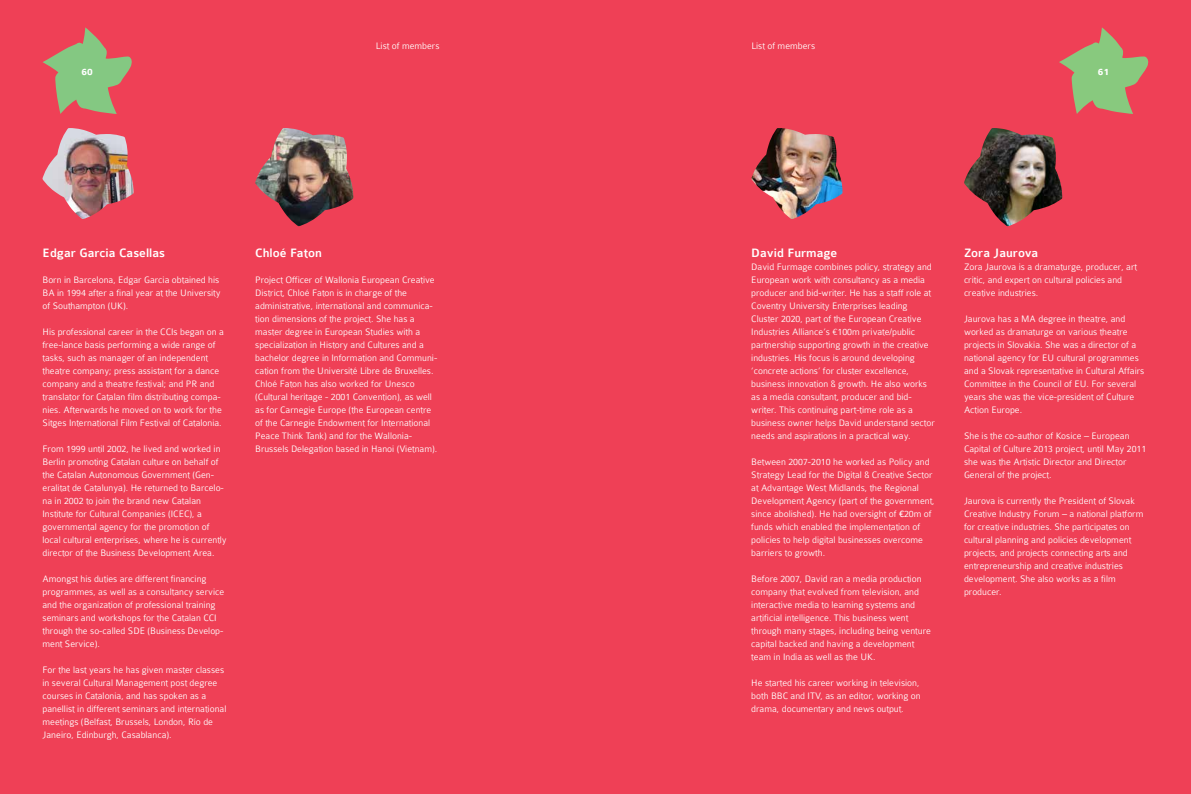
<style>
.page{position:relative;width:1191px;height:794px;background:#fff}
.page>*{position:absolute;margin:0;border:0;box-sizing:border-box;transform-origin:0 0}
.t1{font:500 13px "Colaborate";color:#fff}
.t2{font:300 10px/13px "Colaborate";color:#fff}
.t3{font:700 10px "Colaborate";color:#fff}
.s1{font-family:"Calibri"}
.s2{font-family:"Calibri";font-weight:400}
</style>
<div class="page">
<div style="left:595px;top:0;width:596px;height:794px;background:#ef4056"></div>
<div style="left:0;top:0;width:595px;height:794px;background:#ef4056"></div>
<svg style="left:1059px;top:27px;width:89px;height:87px"></svg>
<svg style="left:42px;top:27px;width:90px;height:87px"></svg>
<img style="left:42px;top:128px;width:92px;height:91px">
<img style="left:255px;top:128px;width:99px;height:98px">
<img style="left:751px;top:128px;width:91px;height:91px">
<img style="left:964px;top:128px;width:98px;height:98px">
<p class="t2" style="left:376px;top:39px;width:65px">List of members</p>
<p class="t2" style="left:751px;top:39px;width:65px">List of members</p>
<p class="t3" style="left:81px;top:67px;width:13px">60</p>
<p class="t3" style="left:1098px;top:67px;width:13px">61</p>
<h1 class="t1" style="left:43px;top:246px;width:124px">Edgar Garcia Casellas</h1>
<p class="t2" style="left:43px;top:273px;width:180px;text-align:justify">Born in Barcelona, Edgar Garcia obtained his BA in 1994 after a final year at the University of Southampton (UK).</p>
<p class="t2" style="left:43px;top:325px;width:183px">His professional career in the CCIs began on a free-lance basis performing a wide range of tasks, such as manager of an independent theatre company; press assistant for a dance company and a theatre festival; and PR and translator for Catalan film distributing compa&shy;nies. Afterwards he moved on to work for the Sitges International Film Festival of Catalonia.</p>
<p class="t2" style="left:43px;top:442px;width:186px">From 1999 until 2002, he lived and worked in Berlin promoting Catalan culture on behalf of the Catalan Autonomous Government (Gen&shy;eralitat de Catalunya). He returned to Barcelo&shy;na in 2002 to join the brand new Catalan Institute for Cultural Companies (ICEC), a governmental agency for the promotion of local cultural enterprises, where he is currently director of the Business Development Area.</p>
<p class="t2" style="left:43px;top:572px;width:183px">Amongst his duties are different financing programmes, as well as a consultancy service and the organization of professional training seminars and workshops for the Catalan CCI through the so-called SDE (Business Develop&shy;ment Service).</p>
<p class="t2" style="left:43px;top:663px;width:185px">For the last years he has given master classes in several Cultural Management post degree courses in Catalonia, and has spoken as a panellist in different seminars and international meetings (Belfast, Brussels, London, Río de Janeiro, Edinburgh, Casablanca).</p>
<h1 class="t1" style="left:255px;top:246px;width:68px">Chloé Faton</h1>
<p class="t2" style="left:255px;top:273px;width:184px">Project Officer of Wallonia European Creative District, Chloé Faton is in charge of the administrative, international and communica&shy;tion dimensions of the project. She has a master degree in European Studies with a specialization in History and Cultures and a bachelor degree in Information and Communi&shy;cation from the Université Libre de Bruxelles.<br>Chloé Faton has also worked for Unesco (Cultural heritage - 2001 Convention), as well as for Carnegie Europe (the European centre of the Carnegie Endowment for International Peace Think Tank) and for the Wallonia-Brussels Delegation based in Hanoi (Vietnam).</p>
<h1 class="t1" style="left:751px;top:246px;width:88px">David Furmage</h1>
<p class="t2" style="left:751px;top:260px;width:185px">David Furmage combines policy, strategy and European work with consultancy as a media producer and bid-writer. He has a staff role at Coventry University Enterprises leading Cluster 2020, part of the European Creative Industries Alliance’s <span class="s1">€</span>100m private/public partnership supporting growth in the creative industries. His focus is around developing ‘concrete actions’ for cluster excellence, business innovation &amp; growth. He also works as a media consultant, producer and bid&shy;writer. This continuing part-time role as a business owner helps David understand sector needs and aspirations in a practical way.</p>
<p class="t2" style="left:751px;top:455px;width:185px">Between 2007-2010 he worked as Policy and Strategy Lead for the Digital &amp; Creative Sector at Advantage West Midlands, the Regional Development Agency (part of the government, since abolished). He had oversight of <span class="s2">€</span>20m of funds which enabled the implementation of policies to help digital businesses overcome barriers to growth.</p>
<p class="t2" style="left:751px;top:572px;width:181px">Before 2007, David ran a media production company that evolved from television, and interactive media to learning systems and artificial intelligence. This business went through many stages, including being venture capital backed and having a development team in India as well as the UK.</p>
<p class="t2" style="left:751px;top:676px;width:171px;text-align:justify">He started his career working in television, both BBC and ITV, as an editor, working on drama, documentary and news output.</p>
<h1 class="t1" style="left:964px;top:246px;width:76px">Zora Jaurova</h1>
<p class="t2" style="left:964px;top:260px;width:175px">Zora Jaurova is a dramaturge, producer, art critic, and expert on cultural policies and creative industries.</p>
<p class="t2" style="left:964px;top:312px;width:182px">Jaurova has a MA degree in theatre, and worked as dramaturge on various theatre projects in Slovakia. She was a director of a national agency for EU cultural programmes and a Slovak representative in Cultural Affairs Committee in the Council of EU. For several years she was the vice-president of Culture Action Europe.</p>
<p class="t2" style="left:964px;top:429px;width:184px">She is the co-author of Kosice – European Capital of Culture 2013 project, until May 2011 she was the Artistic Director and Director General of the project.</p>
<p class="t2" style="left:964px;top:494px;width:181px">Jaurova is currently the President of Slovak Creative Industry Forum – a national platform for creative industries. She participates on cultural planning and policies development projects, and projects connecting arts and entrepreneurship and creative industries development. She also works as a film producer.</p>
</div>
